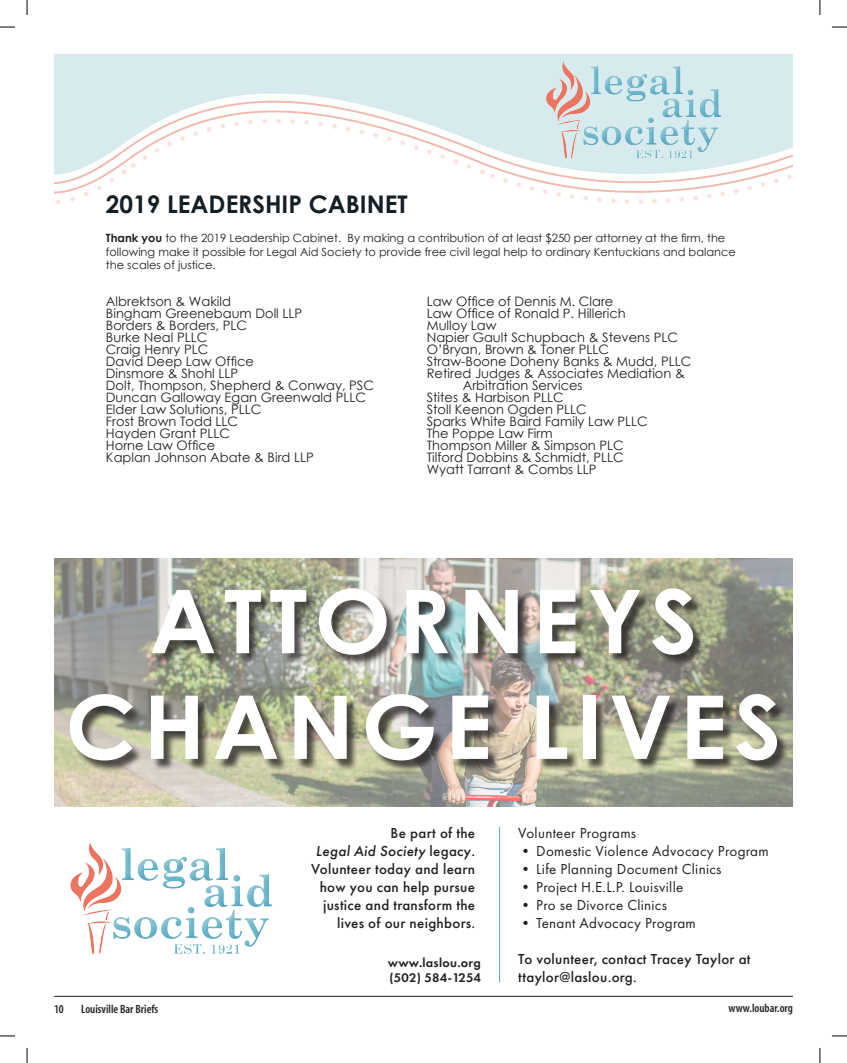
<style>
.page{position:relative;width:847px;height:1063px;background:#fff}
.page>*{position:absolute;margin:0;border:0;box-sizing:border-box;transform-origin:0 0}
.t1{font:700 88px/105.6px "Century Gothic";letter-spacing:.08em;color:#fff;text-align:center}
.t2{font:700 24.3px "Century Gothic";color:#151f26}
.t3{font:500 15px/18px "Futura PT";letter-spacing:.02em;color:#231f20;text-align:right}
.t4{font:15px "Futura PT";letter-spacing:.02em;color:#231f20}
.t5{font:13px/12px "Century Gothic";color:#231f20}
.t6{font:600 13px/15.6px "Futura PT";letter-spacing:.02em;color:#231f20}
.t7{font:600 condensed 12px "Myriad";color:#231f20}
.t8{font:11.3px/13.8px "Century Gothic";color:#231f20}
.s1{font-weight:700}
.s2{font-style:italic}
</style>
<div class="page">
<hr style="left:54px;top:995px;width:738px;height:1px;background:#231f20">
<img style="left:70px;top:842px;width:203px;height:112px">
<img style="left:54px;top:558px;width:738px;height:247px">
<div style="left:71px;top:590px;width:717px;height:182px;background:#231f20;opacity:.75"></div>
<hr style="left:498px;top:826px;width:1px;height:156px;background:#5facbe">
<svg style="left:54px;top:54px;width:738px;height:126px;fill:#d7eaee"></svg>
<img style="left:519px;top:54px;width:232px;height:150px">
<svg style="left:0;top:26px;width:15px;height:2px"></svg>
<svg style="left:832px;top:26px;width:14px;height:2px"></svg>
<svg style="left:0;top:1035px;width:15px;height:1px"></svg>
<svg style="left:832px;top:1035px;width:14px;height:1px"></svg>
<svg style="left:26px;top:0;width:2px;height:15px"></svg>
<svg style="left:26px;top:1048px;width:2px;height:14px"></svg>
<svg style="left:819px;top:0;width:1px;height:15px"></svg>
<svg style="left:819px;top:1048px;width:1px;height:14px"></svg>
<h2 class="t2" style="left:106px;top:185px;width:303px">2019 LEADERSHIP CABINET</h2>
<p class="t8" style="left:106px;top:230px;width:631px"><span class="s1">Thank you</span> to the 2019 Leadership Cabinet. By making a contribution of at least $250 per attorney at the firm, the following make it possible for Legal Aid Society to provide free civil legal help to ordinary Kentuckians and balance the scales of justice.</p>
<p class="t5" style="left:106px;top:295px;width:269px">Albrektson &amp; Wakild<br>Bingham Greenebaum Doll LLP<br>Borders &amp; Borders, PLC<br>Burke Neal PLLC<br>Craig Henry PLC<br>David Deep Law Office<br>Dinsmore &amp; Shohl LLP<br>Dolt, Thompson, Shepherd &amp; Conway, PSC<br>Duncan Galloway Egan Greenwald PLLC<br>Elder Law Solutions, PLLC<br>Frost Brown Todd LLC<br>Hayden Grant PLLC<br>Horne Law Office<br>Kaplan Johnson Abate &amp; Bird LLP</p>
<p class="t5" style="left:426px;top:295px;width:188px">Law Office of Dennis M. Clare</p>
<p class="t5" style="left:426px;top:307px;width:200px">Law Office of Ronald P. Hillerich</p>
<p class="t5" style="left:426px;top:319px;width:71px">Mulloy Law</p>
<p class="t5" style="left:426px;top:331px;width:253px">Napier Gault Schupbach &amp; Stevens PLC</p>
<p class="t5" style="left:426px;top:343px;width:184px">O’Bryan, Brown &amp; Toner PLLC</p>
<p class="t5" style="left:426px;top:355px;width:266px">Straw-Boone Doheny Banks &amp; Mudd, PLLC</p>
<p class="t5" style="left:426px;top:367px;width:259px">Retired Judges &amp; Associates Mediation &amp;</p>
<p class="t5" style="left:462px;top:379px;width:121px">Arbitration Services</p>
<p class="t5" style="left:426px;top:391px;width:138px">Stites &amp; Harbison PLLC</p>
<p class="t5" style="left:426px;top:403px;width:161px">Stoll Keenon Ogden PLLC</p>
<p class="t5" style="left:426px;top:415px;width:222px">Sparks White Baird Family Law PLLC</p>
<p class="t5" style="left:426px;top:427px;width:127px">The Poppe Law Firm</p>
<p class="t5" style="left:426px;top:439px;width:198px">Thompson Miller &amp; Simpson PLC</p>
<p class="t5" style="left:426px;top:451px;width:198px">Tilford Dobbins &amp; Schmidt, PLLC</p>
<p class="t5" style="left:426px;top:463px;width:171px">Wyatt Tarrant &amp; Combs LLP</p>
<h1 class="t1" style="left:65px;top:564px;width:717px">ATTORNEYS<br>CHANGE LIVES</h1>
<p class="t3" style="left:311px;top:823px;width:165px">Be part of the<br><span class="s2">Legal Aid Society</span> legacy<span class="s2">.<br></span>Volunteer today and learn how you can help pursue justice and transform the lives of our neighbors.</p>
<p class="t4" style="left:518px;top:824px;width:119px">Volunteer Programs</p>
<p class="t4" style="left:518px;top:842px;width:252px">• Domestic Violence Advocacy Program</p>
<p class="t4" style="left:518px;top:860px;width:205px">• Life Planning Document Clinics</p>
<p class="t4" style="left:518px;top:878px;width:166px">• Project H.E.L.P. Louisville</p>
<p class="t4" style="left:518px;top:896px;width:150px">• Pro se Divorce Clinics</p>
<p class="t4" style="left:518px;top:914px;width:179px">• Tenant Advocacy Program</p>
<p class="t3" style="left:518px;top:949px;width:234px;text-align:left">To volunteer, contact Tracey Taylor at ttaylor@laslou.org.</p>
<p class="t6" style="left:387px;top:954px;width:94px">www.laslou.org (502) 584-1254</p>
<p class="t7" style="left:54px;top:1002px;width:11px">10</p>
<p class="t7" style="left:81px;top:1002px;width:79px">Louisville Bar Briefs</p>
<p class="t7" style="left:728px;top:1001px;width:66px">www.loubar.org</p>
</div>
